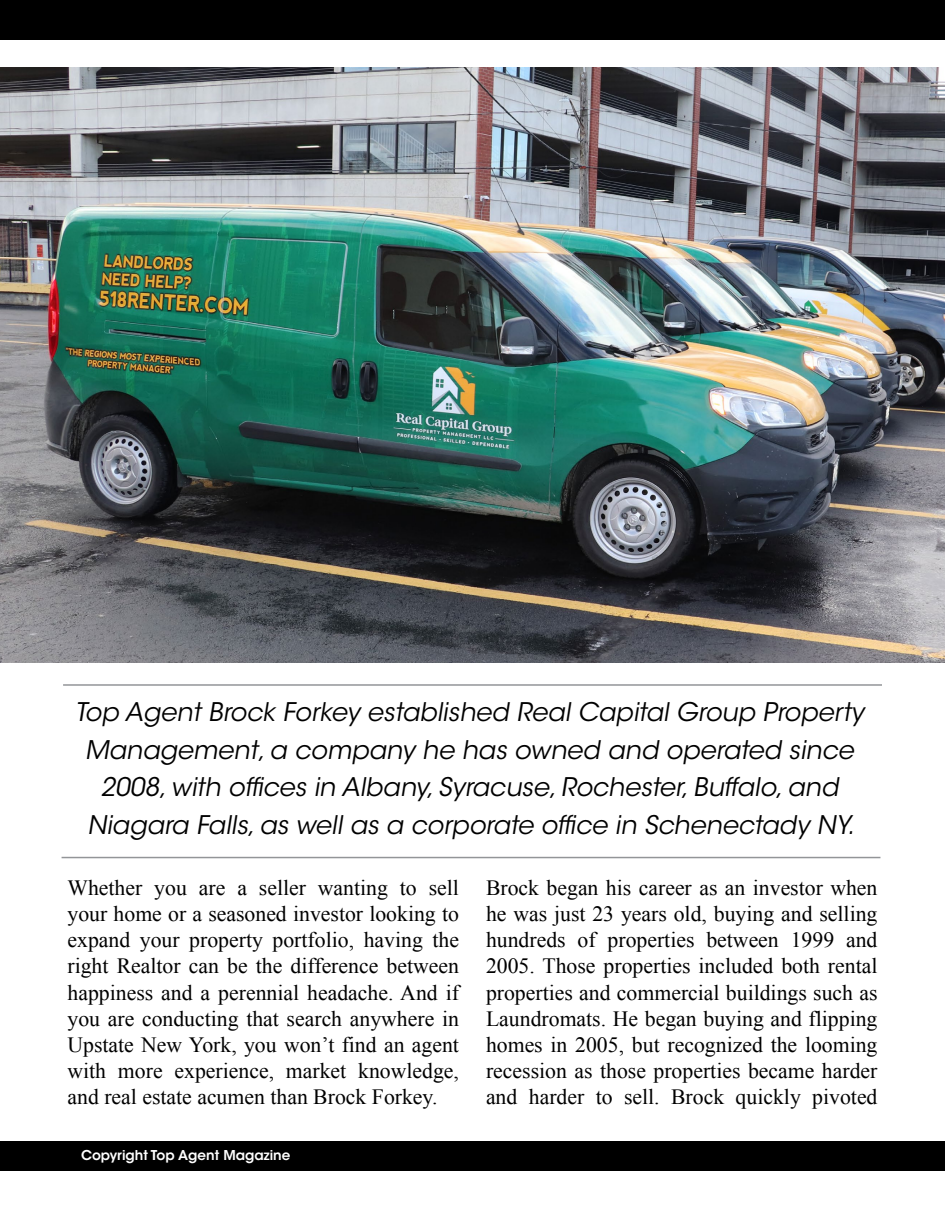
<style>
.page{position:relative;width:945px;height:1215px;background:#fff}
.page>*{position:absolute;margin:0;border:0;box-sizing:border-box;transform-origin:0 0}
.body{font:italic 25.5px/37.5px "ITC Avant Garde Std";color:#000;text-align:center}
.body_hypenate{font:21.75px/26.1px "Times New Roman";color:#000;text-align:justify}
.t1{font:600 13.5px "ITC Avant Garde Std";color:#fff}
</style>
<div class="page">
<div style="left:0;top:0;width:945px;height:40px;background:#000"></div>
<div style="left:0;top:1141px;width:945px;height:29px;background:#000"></div>
<hr style="left:62px;top:857px;width:818px;height:1px;background:#939598">
<hr style="left:63px;top:684px;width:819px;height:2px;background:#939598">
<img style="left:0;top:68px;width:945px;height:595px">
<p class="body" style="left:75px;top:694px;width:795px">Top Agent Brock Forkey established Real Capital Group Property Management,a company he has owned and operated since 2008,with offices in Albany,Syracuse,Rochester,Buffalo,and Niagara Falls,as well as a corporate office in Schenectady NY.</p>
<p class="body_hypenate" style="left:68px;top:874px;width:393px">Whether you are a seller wanting to sell your home or a seasoned investor looking to expand your property portfolio, having the right Realtor can be the difference between happiness and a perennial headache. And if you are conducting that search anywhere in Upstate New York, you won’t find an agent with more experience, market knowledge, and real estate acumen than Brock Forkey.</p>
<p class="body_hypenate" style="left:486px;top:874px;width:393px">Brock began his career as an investor when he was just 23 years old, buying and selling hundreds of properties between 1999 and 2005. Those properties included both rental properties and commercial buildings such as Laundromats. He began buying and flipping homes in 2005, but recognized the looming recession as those properties became harder and harder to sell. Brock quickly pivoted</p>
<p class="t1" style="left:81px;top:1147px;width:211px">Copyright Top Agent Magazine</p>
</div>
